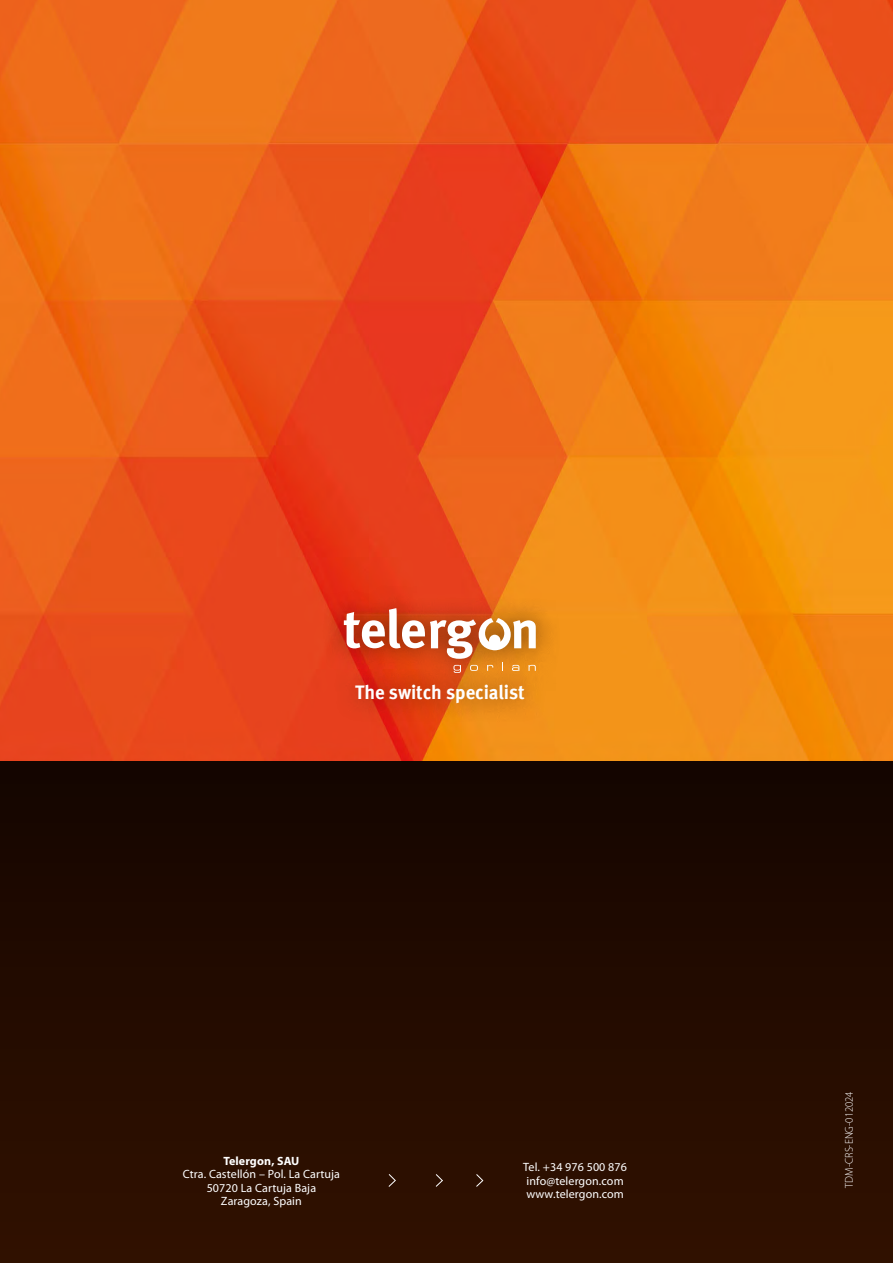
<style>
.page{position:relative;width:893px;height:1263px;background:#fff}
.page>*{position:absolute;margin:0;border:0;box-sizing:border-box;transform-origin:0 0}
.t1{font:700 19.65px "Meta Offc Pro";letter-spacing:-.005em;color:#fff;scale:.95 1}
.t2{font:12px/13.5px "Myriad Pro";letter-spacing:.01em;color:#fff;text-align:center}
.t3{font:700 12px "Myriad Pro";letter-spacing:.01em;color:#fff}
.t4{font:300 11.25px "Myriad Pro";color:#fff;scale:.95 1}
</style>
<div class="page">
<img style="left:0;top:0;width:893px;height:761px">
<div style="left:320px;top:584px;width:240px;height:142px;background:#3b1600;opacity:.75"></div>
<svg style="left:344px;top:608px;width:192px;height:65px"></svg>
<div style="left:0;top:761px;width:893px;height:502px;background:linear-gradient(to bottom,#150500,#321100)"></div>
<svg style="left:388px;top:1173px;width:8px;height:14px"></svg>
<svg style="left:435px;top:1173px;width:8px;height:14px"></svg>
<svg style="left:476px;top:1173px;width:8px;height:14px"></svg>
<h1 class="t1" style="left:355px;top:676px;width:180px">The switch specialist</h1>
<p class="t3" style="left:223px;top:1154px;width:78px">Telergon, SAU</p>
<p class="t2" style="left:183px;top:1167px;width:159px">Ctra. Castellón – Pol. La Cartuja<br>50720 La Cartuja Baja<br>Zaragoza, Spain</p>
<p class="t2" style="left:523px;top:1161px;width:105px;text-align:left">Tel. +34 976 500 876 info@telergon.com www.telergon.com</p>
<p class="t4" style="left:842px;top:1187px;width:103px;rotate:-90deg">TDM-CRS-ENG-012024</p>
</div>
